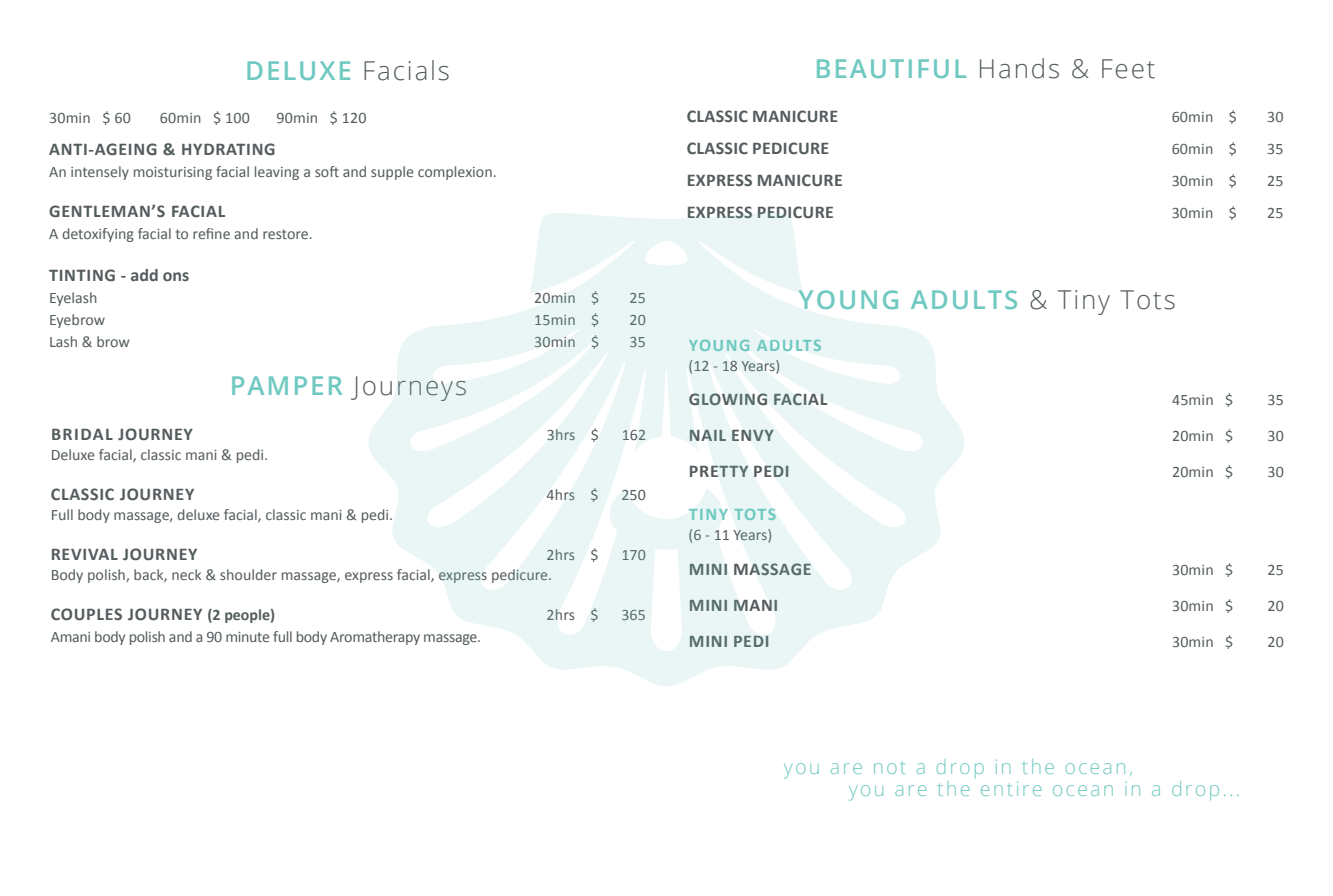
<style>
.page{position:relative;width:1333px;height:896px;background:#fff}
.page>*{position:absolute;margin:0;border:0;box-sizing:border-box;transform-origin:0 0}
.t1{font:300 26px "Open Sans";letter-spacing:.07em;color:#545c5e}
.t2{font:600 26px "Open Sans";letter-spacing:.07em;color:#70c9c1}
.t3{font:300 20px "Open Sans";letter-spacing:.1em;color:#70c9c1}
.t4{font:700 18px "Calibri";letter-spacing:.04em;color:#545c5e}
.t5{font:700 18px "Calibri";letter-spacing:.02em;color:#545c5e}
.t6{font:700 18px "Calibri";letter-spacing:.08em;color:#70c9c1}
.t7{font:16px "Calibri";color:#545c5e}
.t8{font:16px "Calibri";letter-spacing:-.02em;color:#545c5e}
.s1{font-weight:600;color:#70c9c1}
.s2{font-size:16px}
.s3{font-weight:300;color:#545c5e}
</style>
<div class="page">
<svg style="left:369px;top:213px;width:595px;height:473px;fill:#e9f6f5"></svg>
<p class="t1" style="left:245px;top:53px;width:206px"><span class="s1">DELUXE</span> Facials</p>
<p class="t7" style="left:49px;top:107px;width:83px">30min $ 60</p>
<p class="t7" style="left:160px;top:107px;width:91px">60min $ 100</p>
<p class="t7" style="left:276px;top:107px;width:91px">90min $ 120</p>
<p class="t4" style="left:49px;top:137px;width:228px">ANTI-AGEING &amp; HYDRATING</p>
<p class="t7" style="left:49px;top:161px;width:449px">An intensely moisturising facial leaving a soft and supple complexion.</p>
<p class="t4" style="left:49px;top:199px;width:178px">GENTLEMAN’S FACIAL</p>
<p class="t7" style="left:49px;top:223px;width:265px">A detoxifying facial to refine and restore.</p>
<p class="t4" style="left:49px;top:263px;width:142px">TINTING - add ons</p>
<p class="t7" style="left:49px;top:287px;width:50px">Eyelash</p>
<p class="t7" style="left:534px;top:287px;width:67px">20min $</p>
<p class="t7" style="left:629px;top:287px;width:18px">25</p>
<p class="t7" style="left:49px;top:309px;width:57px">Eyebrow</p>
<p class="t7" style="left:534px;top:309px;width:67px">15min $</p>
<p class="t7" style="left:629px;top:309px;width:18px">20</p>
<p class="t7" style="left:49px;top:331px;width:82px">Lash &amp; brow</p>
<p class="t7" style="left:534px;top:331px;width:67px">30min $</p>
<p class="t7" style="left:629px;top:331px;width:18px">35</p>
<p class="t1" style="left:230px;top:368px;width:239px"><span class="s1">PAMPER</span> Journeys</p>
<p class="t4" style="left:51px;top:422px;width:143px">BRIDAL JOURNEY</p>
<p class="t7" style="left:547px;top:424px;width:53px">3hrs $</p>
<p class="t7" style="left:621px;top:424px;width:26px">162</p>
<p class="t7" style="left:51px;top:444px;width:219px">Deluxe facial, classic mani &amp; pedi.</p>
<p class="t4" style="left:51px;top:482px;width:145px">CLASSIC JOURNEY</p>
<p class="t7" style="left:546px;top:484px;width:53px">4hrs $</p>
<p class="t7" style="left:621px;top:484px;width:26px">250</p>
<p class="t7" style="left:51px;top:504px;width:344px">Full body massage, deluxe facial, classic mani &amp; pedi.</p>
<p class="t4" style="left:51px;top:542px;width:148px">REVIVAL JOURNEY</p>
<p class="t7" style="left:546px;top:544px;width:53px">2hrs $</p>
<p class="t7" style="left:621px;top:544px;width:26px">170</p>
<p class="t7" style="left:51px;top:564px;width:503px">Body polish, back, neck &amp; shoulder massage, express facial, express pedicure.</p>
<p class="t4" style="left:51px;top:602px;width:226px">COUPLES JOURNEY <span class="s2">(2 people)</span></p>
<p class="t7" style="left:546px;top:604px;width:53px">2hrs $</p>
<p class="t7" style="left:621px;top:604px;width:26px">365</p>
<p class="t8" style="left:51px;top:626px;width:432px">Amani body polish and a 90 minute full body Aromatherapy massage.</p>
<p class="t1" style="left:814px;top:50px;width:342px"><span class="s1">BEAUTIFUL</span> Hands &amp; Feet</p>
<p class="t5" style="left:686px;top:105px;width:153px">CLASSIC MANICURE</p>
<p class="t5" style="left:686px;top:137px;width:144px">CLASSIC PEDICURE</p>
<p class="t5" style="left:686px;top:169px;width:158px">EXPRESS MANICURE</p>
<p class="t5" style="left:686px;top:201px;width:149px">EXPRESS PEDICURE</p>
<p class="t7" style="left:1171px;top:107px;width:67px">60min $</p>
<p class="t7" style="left:1267px;top:107px;width:18px">30</p>
<p class="t7" style="left:1171px;top:139px;width:67px">60min $</p>
<p class="t7" style="left:1267px;top:139px;width:18px">35</p>
<p class="t7" style="left:1171px;top:171px;width:67px">30min $</p>
<p class="t7" style="left:1267px;top:171px;width:18px">25</p>
<p class="t7" style="left:1171px;top:203px;width:67px">30min $</p>
<p class="t7" style="left:1267px;top:203px;width:18px">25</p>
<p class="t2" style="left:798px;top:282px;width:378px">YOUNG ADULTS <span class="s3">&amp; Tiny Tots</span></p>
<p class="t6" style="left:689px;top:334px;width:134px">YOUNG ADULTS</p>
<p class="t7" style="left:688px;top:355px;width:93px">(12 - 18 Years)</p>
<p class="t4" style="left:689px;top:388px;width:140px">GLOWING FACIAL</p>
<p class="t7" style="left:1171px;top:389px;width:63px">45min $</p>
<p class="t7" style="left:1267px;top:389px;width:18px">35</p>
<p class="t4" style="left:689px;top:424px;width:86px">NAIL ENVY</p>
<p class="t7" style="left:1171px;top:425px;width:63px">20min $</p>
<p class="t7" style="left:1267px;top:425px;width:18px">30</p>
<p class="t4" style="left:689px;top:460px;width:102px">PRETTY PEDI</p>
<p class="t7" style="left:1171px;top:461px;width:63px">20min $</p>
<p class="t7" style="left:1267px;top:461px;width:18px">30</p>
<p class="t6" style="left:689px;top:503px;width:89px">TINY TOTS</p>
<p class="t7" style="left:688px;top:525px;width:85px">(6 - 11 Years)</p>
<p class="t4" style="left:689px;top:557px;width:124px">MINI MASSAGE</p>
<p class="t7" style="left:1171px;top:559px;width:63px">30min $</p>
<p class="t7" style="left:1267px;top:559px;width:18px">25</p>
<p class="t4" style="left:689px;top:593px;width:91px">MINI MANI</p>
<p class="t7" style="left:1171px;top:595px;width:63px">30min $</p>
<p class="t7" style="left:1267px;top:595px;width:18px">20</p>
<p class="t4" style="left:689px;top:629px;width:82px">MINI PEDI</p>
<p class="t7" style="left:1171px;top:631px;width:63px">30min $</p>
<p class="t7" style="left:1267px;top:631px;width:18px">20</p>
<p class="t3" style="left:783px;top:753px;width:351px">you are not a drop in the ocean,</p>
<p class="t3" style="left:848px;top:775px;width:393px">you are the entire ocean in a drop...</p>
</div>
